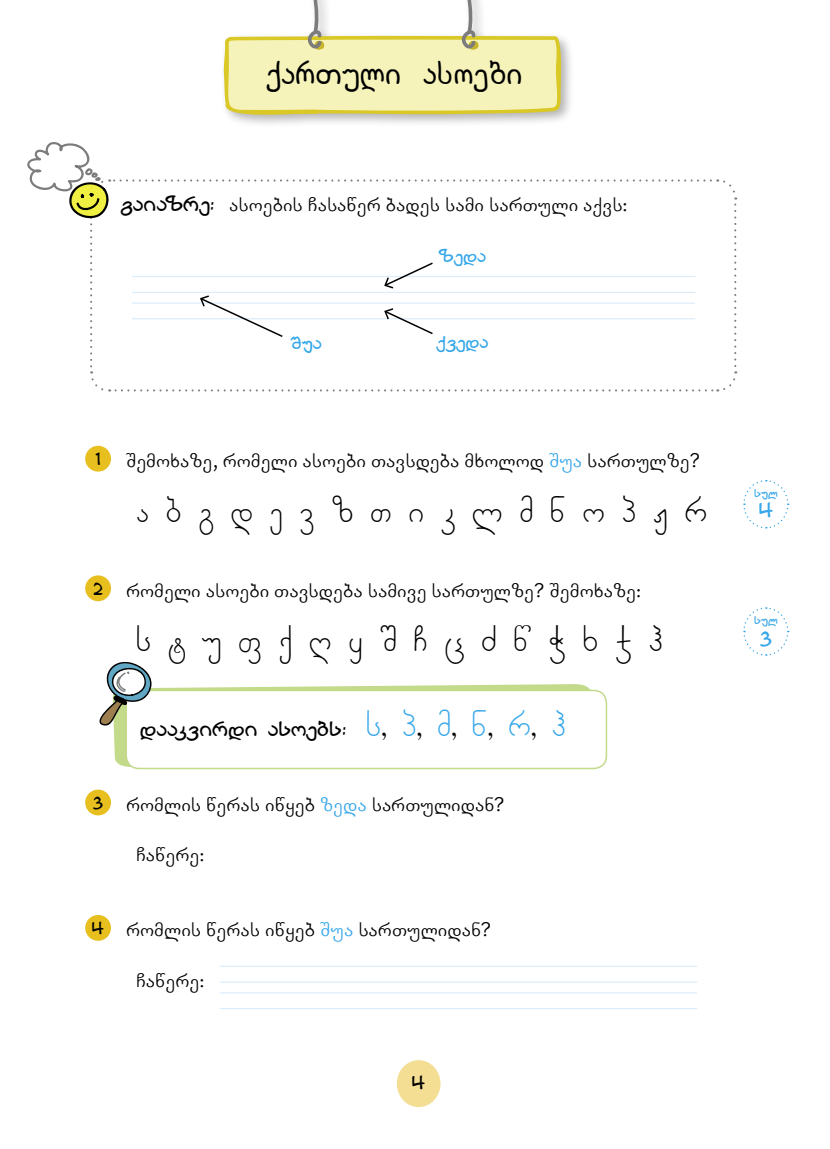
<style>
.page{position:relative;width:830px;height:1149px;background:#fff}
.page>*{position:absolute;margin:0;border:0;box-sizing:border-box;transform-origin:0 0}
.t1{font:43.5px "Bakur";color:#000}
.t2{font:43.5px "Bakur";color:#36a7e9}
.t3{font:39px "Natia Kvarackhelia";color:#000}
.t4{font:19.5px "Kolhety Normal New";color:#000}
.t5{font:19.5px "Comics GEO";color:#000}
.t6{font:19.5px "Comics GEO";color:#36a7e9}
.t7{font:18px "Comics GEO";color:#000}
.t8{font:16.5px "Comics GEO";color:#36a7e9}
.t9{font:16.5px "Comics GEO";color:#000}
.t10{font:10.5px "Comics GEO";letter-spacing:.04em;color:#36a7e9}
.s1{color:#36a7e9}
.s2{font-family:"Comics GEO";font-size:16.5px}
.s3{color:#000}
</style>
<div class="page">
<div style="left:219px;top:0;width:355px;height:128px;background:#000;opacity:.3"></div>
<svg style="left:221px;top:0;width:340px;height:121px"></svg>
<svg style="left:113px;top:684px;width:477px;height:82px;fill:#c3da8b"></svg>
<div style="left:126px;top:690px;width:480px;height:78px;background:#fff;border-radius:13px"></div>
<div style="left:125px;top:689px;width:482px;height:80px;border:2px solid #c3da8b;border-radius:13px"></div>
<div style="left:85px;top:445px;width:26px;height:26px;background:#e7c01f;border-radius:50%"></div>
<div style="left:85px;top:575px;width:26px;height:26px;background:#e7c01f;border-radius:50%"></div>
<div style="left:85px;top:789px;width:26px;height:26px;background:#e7c01f;border-radius:50%"></div>
<div style="left:85px;top:914px;width:26px;height:26px;background:#e7c01f;border-radius:50%"></div>
<hr style="left:220px;top:965px;width:476px;height:1px;background:#daebfb">
<hr style="left:220px;top:981px;width:476px;height:1px;background:#daebfb">
<hr style="left:219px;top:992px;width:477px;height:1px;background:#daebfb">
<hr style="left:219px;top:1007px;width:477px;height:1px;background:#daebfb">
<svg style="left:99px;top:661px;width:54px;height:65px"></svg>
<svg style="left:27px;top:142px;width:710px;height:250px"></svg>
<div style="left:396px;top:1059px;width:44px;height:47px;background:#f3de94;border-radius:50%"></div>
<svg style="left:743px;top:480px;width:45px;height:49px"></svg>
<svg style="left:743px;top:607px;width:45px;height:49px"></svg>
<h2 class="t3" style="left:267px;top:60px;width:257px">QARTULI ASOEBI</h2>
<p class="t5" style="left:121px;top:195px;width:96px">GAIAZRE:</p>
<p class="t4" style="left:229px;top:196px;width:400px">ASOEBIS CASAWER BADES SAMI SARTULI AQVS:</p>
<p class="t8" style="left:440px;top:248px;width:47px">ZEDA</p>
<p class="t8" style="left:291px;top:335px;width:32px">SUA</p>
<p class="t8" style="left:436px;top:334px;width:54px">QVEDA</p>
<p class="t9" style="left:95px;top:451px;width:7px">1</p>
<p class="t4" style="left:126px;top:453px;width:575px">SEMOXAZE, ROMELI ASOEBI TAVSDEBA MXOLOD <span class="s1">SUA</span> SARTULZE?</p>
<h1 class="t1" style="left:136px;top:493px;width:572px">A B G D E V Z T I K L M N O P J R</h1>
<p class="t4" style="left:93px;top:582px;width:549px"><span class="s2">2</span> ROMELI ASOEBI TAVSDEBA SAMIVE SARTULZE? SEMOXAZE:</p>
<h1 class="t1" style="left:136px;top:623px;width:528px">S T U F Q R Y S C C Z W W X J H</h1>
<p class="t5" style="left:140px;top:719px;width:209px">DAAKVIRDI ASOEBS:</p>
<h1 class="t2" style="left:366px;top:707px;width:201px">S<span class="s3">,</span> P<span class="s3">,</span> M<span class="s3">,</span> N<span class="s3">,</span> R<span class="s3">,</span> H</h1>
<p class="t4" style="left:93px;top:796px;width:413px"><span class="s2">3</span> ROMLIS WERAS IWYEB <span class="s1">ZEDA</span> SARTULIDAN?</p>
<p class="t4" style="left:136px;top:846px;width:70px">CAWERE:</p>
<p class="t4" style="left:91px;top:921px;width:401px"><span class="s2">4</span> ROMLIS WERAS IWYEB <span class="s1">SUA</span> SARTULIDAN?</p>
<p class="t4" style="left:136px;top:972px;width:70px">CAWERE:</p>
<p class="t7" style="left:411px;top:1073px;width:16px">4</p>
<p class="t10" style="left:753px;top:488px;width:26px">SUL</p>
<p class="t6" style="left:758px;top:500px;width:17px">4</p>
<p class="t10" style="left:753px;top:615px;width:26px">SUL</p>
<p class="t6" style="left:759px;top:629px;width:14px">3</p>
</div>
